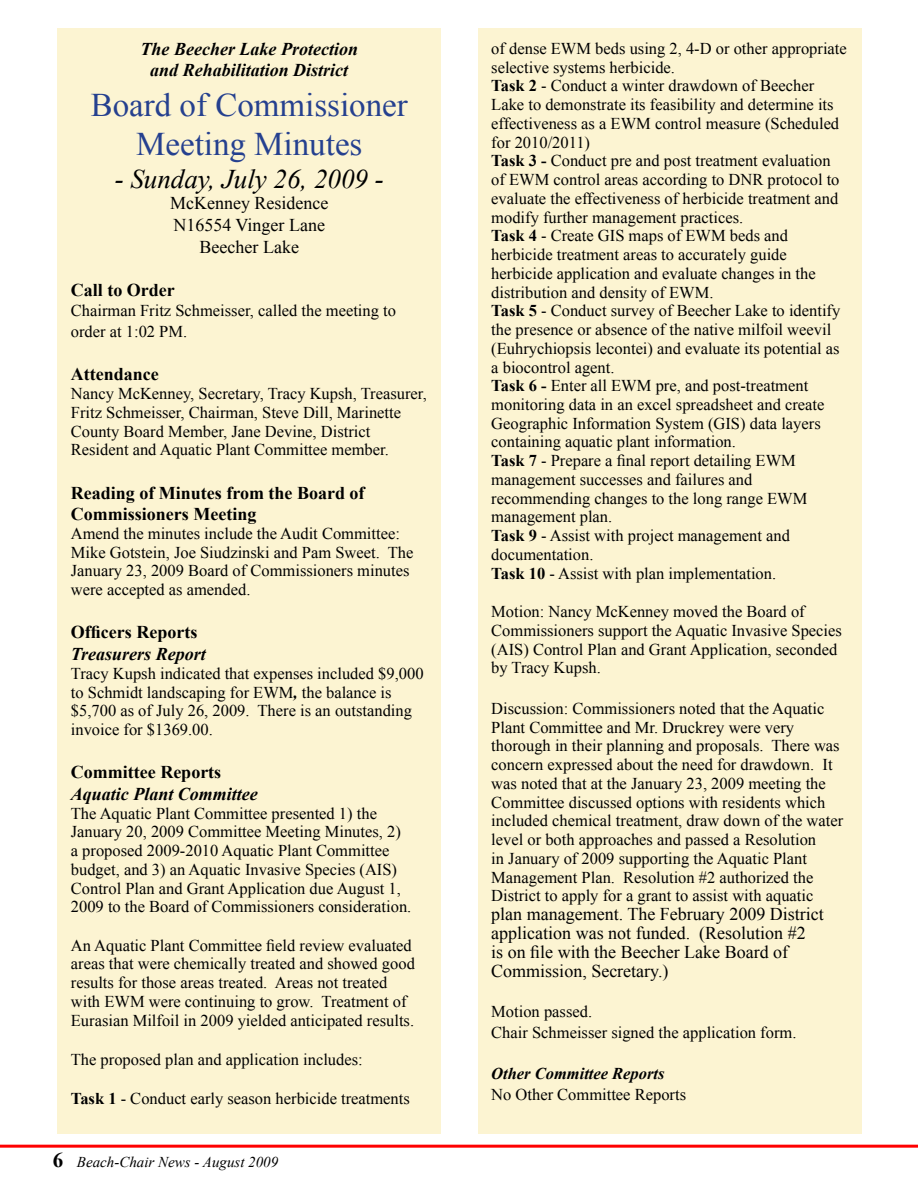
<style>
.page{position:relative;width:918px;height:1188px;background:#fff}
.page>*{position:absolute;margin:0;border:0;box-sizing:border-box;transform-origin:0 0}
.t1{font:33px/39.6px "Times New Roman";color:#25408f;text-align:center}
.t2{font:italic 27px "Times New Roman";color:#000}
.t3{font:18px/18.8px "Times New Roman";color:#000;text-align:center}
.t4{font:700 18px/21.6px "Times New Roman";color:#000}
.t5{font:italic 700 18px/21.6px "Times New Roman";color:#000;text-align:center}
.t6{font:16.5px/18.8px "Times New Roman";color:#000}
.t7{font:italic 700 16.5px "Times New Roman";color:#000}
.t8{font:italic 15px "Times New Roman";color:#000}
.s1{font-weight:700;font-style:italic}
.s2{font-weight:700}
.s3{font-weight:700;font-style:normal;font-size:21px}
</style>
<div class="page">
<div style="left:57px;top:29px;width:384px;height:1105px;background:#fcf4d2"></div>
<div style="left:478px;top:29px;width:384px;height:1105px;background:#fcf4d2"></div>
<hr style="left:0;top:1145px;width:918px;height:3px;background:#f00">
<p class="t5" style="left:141px;top:37px;width:219px">The Beecher Lake Protection and Rehabilitation District</p>
<h1 class="t1" style="left:91px;top:84px;width:319px">Board of Commissioner<br>Meeting Minutes</h1>
<h2 class="t2" style="left:115px;top:160px;width:271px">- Sunday, July 26, 2009 -</h2>
<p class="t3" style="left:170px;top:192px;width:160px;line-height:21.6px">McKenney Residence<br>N16554 Vinger Lane<br>Beecher Lake</p>
<p class="t4" style="left:71px;top:279px;width:105px">Call to Order</p>
<p class="t6" style="left:71px;top:299px;width:327px;line-height:21.6px">Chairman Fritz Schmeisser, called the meeting to order at 1:02 PM.</p>
<p class="t4" style="left:71px;top:363px;width:89px">Attendance</p>
<p class="t6" style="left:71px;top:384px;width:358px">Nancy McKenney, Secretary, Tracy Kupsh, Treasurer, Fritz Schmeisser, Chairman, Steve Dill, Marinette County Board Member, Jane Devine, District Resident and Aquatic Plant Committee member.</p>
<p class="t4" style="left:71px;top:481px;width:295px">Reading of Minutes from the Board of<br>Commissioners Meeting</p>
<p class="t6" style="left:71px;top:524px;width:344px">Amend the minutes include the Audit Committee:<br>Mike Gotstein, Joe Siudzinski and Pam Sweet. The January 23, 2009 Board of Commissioners minutes were accepted as amended.</p>
<p class="t4" style="left:71px;top:621px;width:128px">Officers Reports</p>
<p class="t5" style="left:71px;top:643px;width:136px">Treasurers Report</p>
<p class="t6" style="left:71px;top:664px;width:354px">Tracy Kupsh indicated that expenses included $9,000 to Schmidt landscaping for EWM<span class="s1">,</span> the balance is $5,700 as of July 26, 2009. There is an outstanding invoice for $1369.00.</p>
<p class="t4" style="left:71px;top:761px;width:152px">Committee Reports</p>
<p class="t5" style="left:71px;top:782px;width:189px">Aquatic Plant Committee</p>
<p class="t6" style="left:71px;top:803px;width:342px">The Aquatic Plant Committee presented 1) the January 20, 2009 Committee Meeting Minutes, 2) a proposed 2009-2010 Aquatic Plant Committee budget, and 3) an Aquatic Invasive Species (AIS)<br>Control Plan and Grant Application due August 1, 2009 to the Board of Commissioners consideration.</p>
<p class="t6" style="left:71px;top:935px;width:346px">An Aquatic Plant Committee field review evaluated areas that were chemically treated and showed good results for those areas treated. Areas not treated with EWM were continuing to grow. Treatment of Eurasian Milfoil in 2009 yielded anticipated results.</p>
<p class="t6" style="left:71px;top:1050px;width:293px">The proposed plan and application includes:</p>
<p class="t6" style="left:71px;top:1089px;width:340px"><span class="s2">Task 1</span> - Conduct early season herbicide treatments</p>
<p class="t8" style="left:53px;top:1152px;width:227px"><span class="s3">6</span> Beach-Chair News - August 2009</p>
<p class="t6" style="left:491px;top:39px;width:357px">of dense EWM beds using 2, 4-D or other appropriate selective systems herbicide.<br><span class="s2">Task 2</span> - Conduct a winter drawdown of Beecher Lake to demonstrate its feasibility and determine its effectiveness as a EWM control measure (Scheduled for 2010/2011)<br><span class="s2">Task 3 -</span> Conduct pre and post treatment evaluation of EWM control areas according to DNR protocol to evaluate the effectiveness of herbicide treatment and modify further management practices.<br><span class="s2">Task 4</span> - Create GIS maps of EWM beds and herbicide treatment areas to accurately guide herbicide application and evaluate changes in the distribution and density of EWM.<br><span class="s2">Task 5</span> - Conduct survey of Beecher Lake to identify the presence or absence of the native milfoil weevil (Euhrychiopsis lecontei) and evaluate its potential as a biocontrol agent.<br><span class="s2">Task 6 -</span> Enter all EWM pre, and post-treatment monitoring data in an excel spreadsheet and create Geographic Information System (GIS) data layers containing aquatic plant information.<br><span class="s2">Task 7</span> - Prepare a final report detailing EWM management successes and failures and recommending changes to the long range EWM management plan.<br><span class="s2">Task 9</span> - Assist with project management and documentation.<br><span class="s2">Task 10</span> - Assist with plan implementation.</p>
<p class="t6" style="left:491px;top:602px;width:352px">Motion: Nancy McKenney moved the Board of Commissioners support the Aquatic Invasive Species (AIS) Control Plan and Grant Application, seconded by Tracy Kupsh.</p>
<p class="t6" style="left:491px;top:699px;width:353px">Discussion: Commissioners noted that the Aquatic Plant Committee and Mr. Druckrey were very thorough in their planning and proposals. There was concern expressed about the need for drawdown. It was noted that at the January 23, 2009 meeting the Committee discussed options with residents which included chemical treatment, draw down of the water level or both approaches and passed a Resolution<br>in January of 2009 supporting the Aquatic Plant Management Plan. Resolution #2 authorized the District to apply for a grant to assist with aquatic</p>
<p class="t3" style="left:491px;top:905px;width:334px;text-align:left">plan management. The February 2009 District application was not funded. (Resolution #2<br>is on file with the Beecher Lake Board of Commission, Secretary.)</p>
<p class="t6" style="left:491px;top:1000px;width:307px;line-height:21.6px">Motion passed.<br>Chair Schmeisser signed the application form.</p>
<p class="t7" style="left:491px;top:1062px;width:175px">Other Committee Reports</p>
<p class="t6" style="left:491px;top:1085px;width:196px">No Other Committee Reports</p>
</div>
